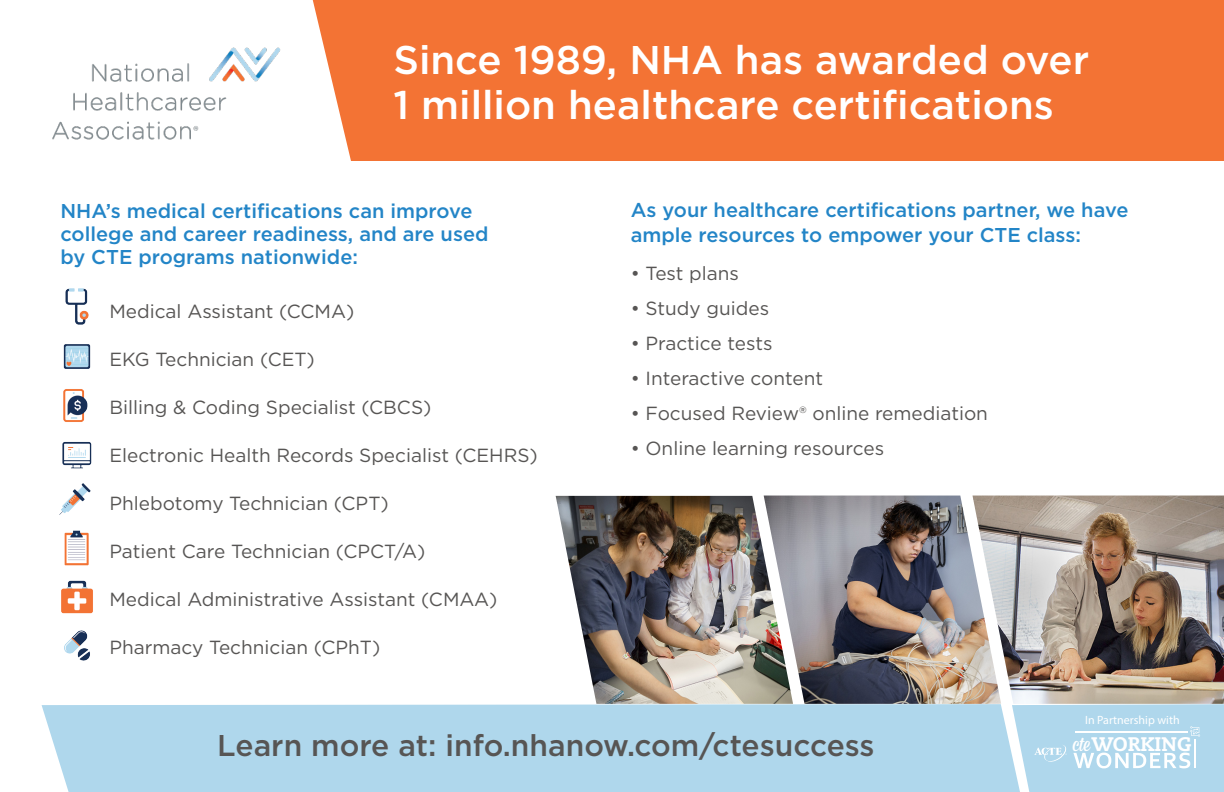
<style>
.page{position:relative;width:1224px;height:792px;background:#fff}
.page>*{position:absolute;margin:0;border:0;box-sizing:border-box;transform-origin:0 0}
.t1{font:500 40px/45px "Gotham";color:#fff}
.t2{font:500 30px "Gotham";color:#575554}
.t3{font:500 20px/23px "Gotham";color:#2385c7}
.t4{font:800 19.6px "Caecilia LT Std";color:#fff}
.t5{font:19px "Gotham";color:#575554}
.t6{font:12px "Myriad Pro";color:#fff}
.s1{font-family:"Mission Script";font-weight:400;font-size:20.1px}
</style>
<div class="page">
<div style="left:42px;top:704px;width:926px;height:88px;background:#afd7ec"></div>
<div style="left:313px;top:0;width:911px;height:161px;background:#f37334"></div>
<svg style="left:968px;top:704px;width:256px;height:88px;background:#b7daed"></svg>
<img style="left:52px;top:47px;width:229px;height:93px">
<img style="left:63px;top:389px;width:25px;height:33px">
<img style="left:63px;top:344px;width:28px;height:25px">
<img style="left:64px;top:530px;width:25px;height:36px">
<img style="left:65px;top:288px;width:24px;height:37px">
<img style="left:61px;top:580px;width:32px;height:34px">
<img style="left:64px;top:630px;width:26px;height:31px">
<img style="left:59px;top:483px;width:32px;height:32px">
<img style="left:62px;top:442px;width:30px;height:27px">
<img style="left:556px;top:496px;width:208px;height:208px">
<img style="left:764px;top:496px;width:209px;height:208px">
<img style="left:973px;top:496px;width:251px;height:208px">
<h1 class="t1" style="left:393px;top:36px;width:697px">Since 1989, NHA has awarded over<br>1 million healthcare certifications</h1>
<p class="t3" style="left:60px;top:199px;width:430px">NHA’s medical certifications can improve college and career readiness, and are used by CTE programs nationwide:</p>
<p class="t5" style="left:109px;top:299px;width:246px">Medical Assistant (CCMA)</p>
<p class="t5" style="left:109px;top:347px;width:207px">EKG Technician (CET)</p>
<p class="t5" style="left:109px;top:395px;width:323px">Billing &amp; Coding Specialist (CBCS)</p>
<p class="t5" style="left:109px;top:443px;width:430px">Electronic Health Records Specialist (CEHRS)</p>
<p class="t5" style="left:109px;top:491px;width:281px">Phlebotomy Technician (CPT)</p>
<p class="t5" style="left:109px;top:539px;width:318px">Patient Care Technician (CPCT/A)</p>
<p class="t5" style="left:109px;top:587px;width:389px">Medical Administrative Assistant (CMAA)</p>
<p class="t5" style="left:109px;top:635px;width:272px">Pharmacy Technician (CPhT)</p>
<p class="t3" style="left:631px;top:197px;width:499px;line-height:25px">As your healthcare certifications partner, we have ample resources to empower your CTE class:</p>
<p class="t5" style="left:631px;top:261px;width:110px">• Test plans</p>
<p class="t5" style="left:631px;top:296px;width:140px">• Study guides</p>
<p class="t5" style="left:631px;top:331px;width:143px">• Practice tests</p>
<p class="t5" style="left:631px;top:366px;width:194px">• Interactive content</p>
<p class="t5" style="left:631px;top:401px;width:359px">• Focused Review® online remediation</p>
<p class="t5" style="left:631px;top:436px;width:255px">• Online learning resources</p>
<p class="t6" style="left:1085px;top:713px;width:96px">In Partnership with</p>
<h2 class="t2" style="left:217px;top:725px;width:659px">Learn more at: info.nhanow.com/ctesuccess</h2>
<p class="t4" style="left:1073px;top:732px;width:120px"><span class="s1">cte</span>WORKING</p>
</div>
